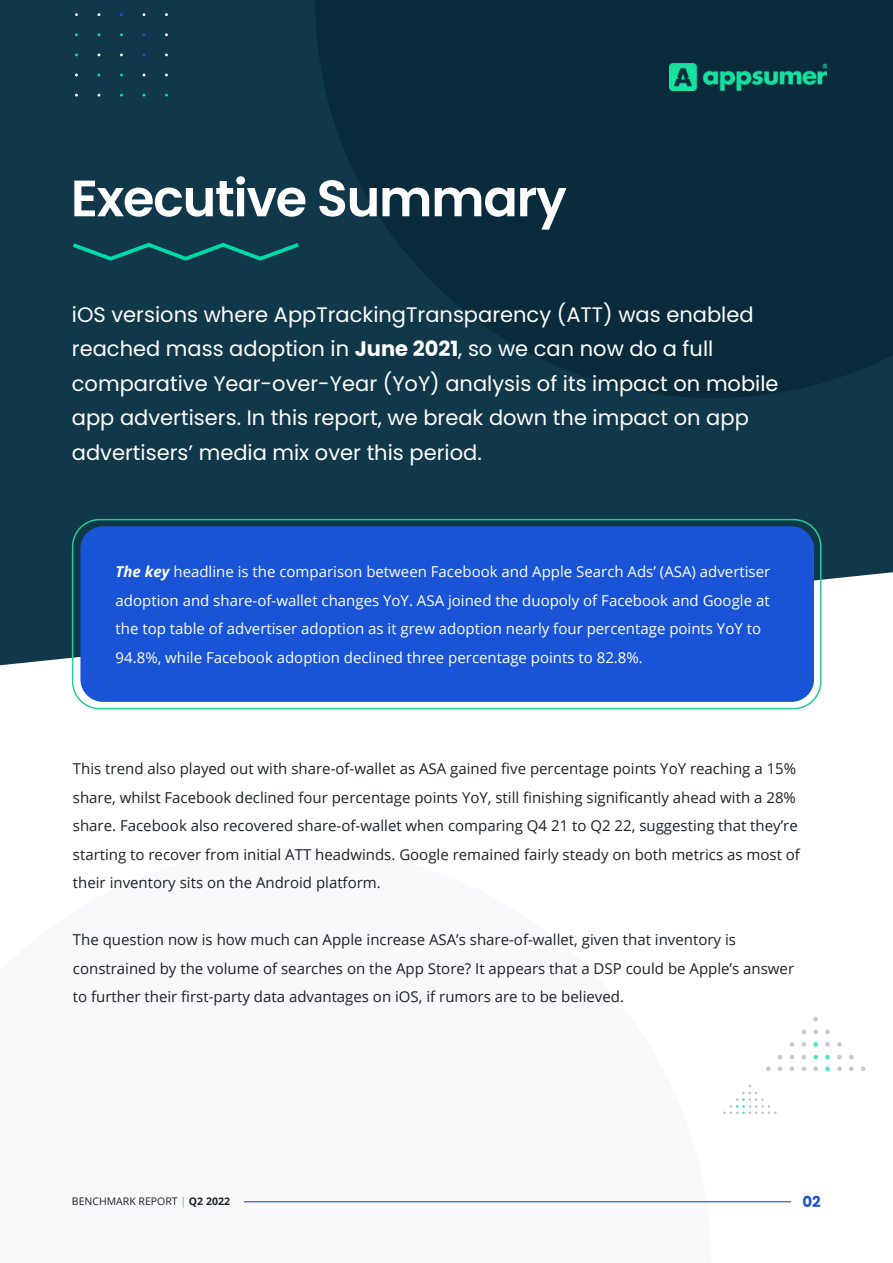
<style>
.page{position:relative;width:893px;height:1263px;background:#fff}
.page>*{position:absolute;margin:0;border:0;box-sizing:border-box;transform-origin:0 0}
.t1{font:600 51px "Poppins";letter-spacing:-.025em;color:#fff}
.t2{font:21px/34.5px "Poppins";color:#fff}
.t3{font:15px/28.5px "Open Sans";color:#1d2124}
.t4{font:15px/28.5px "Open Sans";color:#fff}
.t5{font:700 15px "Poppins";color:#1a54d6}
.t6{font:10.5px "Open Sans";color:#1d2124}
.s1{font-weight:700}
.s2{font-weight:700;font-style:italic}
.s3{color:#21cf92}
</style>
<div class="page">
<div style="left:0;top:0;width:893px;height:665px;background:#11374a"></div>
<svg style="left:315px;top:0;width:578px;height:398px;background:#0a2c3e"></svg>
<svg style="left:69px;top:240px;width:234px;height:23px;background:#0e5259"></svg>
<img style="left:669px;top:63px;width:157px;height:27px">
<hr style="left:244px;top:1201px;width:547px;height:1px;background:#1a54d6">
<div style="left:80px;top:526px;width:734px;height:176px;background:#1a54d6;border-radius:22px"></div>
<div style="left:72px;top:519px;width:749px;height:190px;border:2px solid #21cf92;border-radius:27px"></div>
<svg style="left:813px;top:1017px;width:5px;height:4px"></svg>
<svg style="left:825px;top:1029px;width:5px;height:5px"></svg>
<svg style="left:813px;top:1029px;width:5px;height:5px"></svg>
<svg style="left:801px;top:1029px;width:5px;height:5px"></svg>
<svg style="left:837px;top:1042px;width:5px;height:5px"></svg>
<svg style="left:825px;top:1042px;width:5px;height:5px"></svg>
<svg style="left:813px;top:1042px;width:5px;height:5px"></svg>
<svg style="left:801px;top:1042px;width:5px;height:5px"></svg>
<svg style="left:790px;top:1042px;width:4px;height:5px"></svg>
<svg style="left:849px;top:1055px;width:5px;height:4px"></svg>
<svg style="left:837px;top:1055px;width:5px;height:4px"></svg>
<svg style="left:825px;top:1055px;width:5px;height:4px"></svg>
<svg style="left:813px;top:1055px;width:5px;height:4px"></svg>
<svg style="left:801px;top:1055px;width:5px;height:4px"></svg>
<svg style="left:790px;top:1055px;width:4px;height:4px"></svg>
<svg style="left:778px;top:1055px;width:4px;height:4px"></svg>
<svg style="left:861px;top:1066px;width:4px;height:5px"></svg>
<svg style="left:849px;top:1066px;width:5px;height:5px"></svg>
<svg style="left:837px;top:1066px;width:5px;height:5px"></svg>
<svg style="left:825px;top:1066px;width:5px;height:5px"></svg>
<svg style="left:813px;top:1066px;width:5px;height:5px"></svg>
<svg style="left:801px;top:1066px;width:5px;height:5px"></svg>
<svg style="left:790px;top:1066px;width:4px;height:5px"></svg>
<svg style="left:778px;top:1066px;width:4px;height:5px"></svg>
<svg style="left:766px;top:1066px;width:5px;height:5px"></svg>
<svg style="left:723px;top:1085px;width:53px;height:29px"></svg>
<h1 class="t1" style="left:71px;top:169px;width:497px">Executive Summary</h1>
<p class="t2" style="left:72px;top:297px;width:708px">iOS versions where AppTrackingTransparency (ATT) was enabled reached mass adoption in <span class="s1">June 2021</span>, so we can now do a full comparative Year-over-Year (YoY) analysis of its impact on mobile app advertisers. In this report, we break down the impact on app advertisers’ media mix over this period.</p>
<p class="t4" style="left:116px;top:557px;width:656px"><span class="s2">The key</span> headline is the comparison between Facebook and Apple Search Ads’ (ASA) advertiser adoption and share-of-wallet changes YoY. ASA joined the duopoly of Facebook and Google at the top table of advertiser adoption as it grew adoption nearly four percentage points YoY to 94.8%, while Facebook adoption declined three percentage points to 82.8%.</p>
<p class="t3" style="left:73px;top:754px;width:729px">This trend also played out with share-of-wallet as ASA gained five percentage points YoY reaching a 15% share, whilst Facebook declined four percentage points YoY, still finishing significantly ahead with a 28% share. Facebook also recovered share-of-wallet when comparing Q4 21 to Q2 22, suggesting that they’re starting to recover from initial ATT headwinds. Google remained fairly steady on both metrics as most of their inventory sits on the Android platform.</p>
<p class="t3" style="left:73px;top:925px;width:723px">The question now is how much can Apple increase ASA’s share-of-wallet, given that inventory is constrained by the volume of searches on the App Store? It appears that a DSP could be Apple’s answer to further their first-party data advantages on iOS, if rumors are to be believed.</p>
<p class="t6" style="left:72px;top:1194px;width:160px">BENCHMARK REPORT <span class="s3">|</span> <span class="s1">Q2 2022</span></p>
<p class="t5" style="left:802px;top:1193px;width:20px">02</p>
</div>
